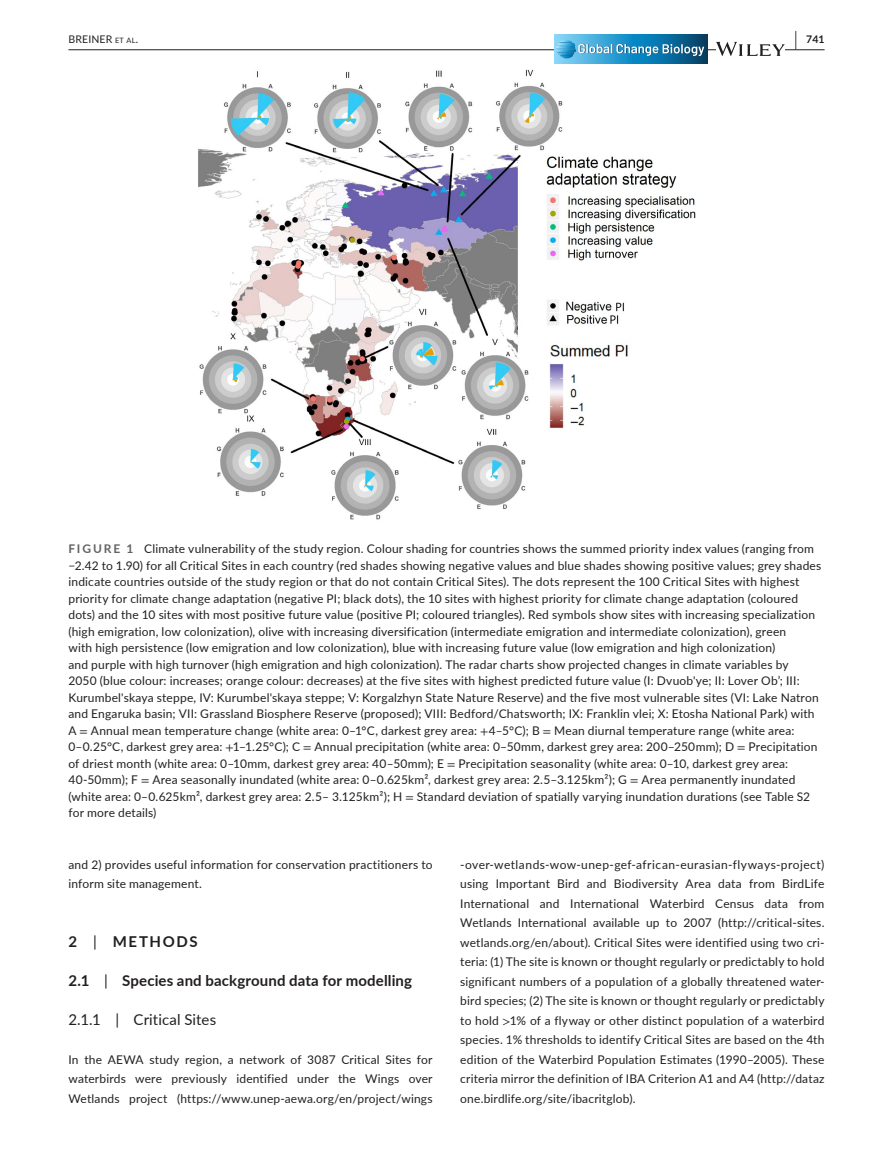
<style>
.page{position:relative;width:893px;height:1174px;background:#fff}
.page>*{position:absolute;margin:0;border:0;box-sizing:border-box;transform-origin:0 0}
.t1{font:700 15px "Lato";letter-spacing:.01em;color:#231f20}
.t2{font:15px "Lato";letter-spacing:.005em;color:#231f20}
.t3{font:700 15px "Lato";letter-spacing:.11em;color:#231f20}
.t4{font:12px/19.5px "Lato";letter-spacing:.015em;color:#231f20}
.t5{font:10.5px "Lato";letter-spacing:.015em;color:#231f20}
.t6{font:700 10.5px "Lato";color:#231f20}
.s1{font-size:7.35px}
.s2{font-size:19.5px}
.s3{font-weight:700;color:#636366}
.s4{font-family:"STIX"}
.s5{font-weight:400}
</style>
<div class="page">
<hr style="left:68px;top:49px;width:756px;height:1px;background:#231f20">
<svg style="left:554px;top:34px;width:154px;height:30px;background:#2b8bbb"></svg>
<svg style="left:556px;top:40px;width:149px;height:18px;background:#499ac2"></svg>
<svg style="left:716px;top:42px;width:69px;height:14px"></svg>
<img style="left:198px;top:69px;width:497px;height:451px">
<p class="t5" style="left:68px;top:31px;width:71px">BREINER <span class="s1">et al</span>.</p>
<p class="t6" style="left:795px;top:31px;width:31px"><span class="s2">|</span> 741</p>
<p class="t4" style="left:68px;top:540px;width:754px;line-height:16.5px"><span class="s3">FIGURE 1</span> Climate vulnerability of the study region. Colour shading for countries shows the summed priority index values (ranging from −2.42 to 1.90) for all Critical Sites in each country (red shades showing negative values and blue shades showing positive values; grey shades indicate countries outside of the study region or that do not contain Critical Sites). The dots represent the 100 Critical Sites with highest priority for climate change adaptation (negative PI; black dots), the 10 sites with highest priority for climate change adaptation (coloured dots) and the 10 sites with most positive future value (positive PI; coloured triangles). Red symbols show sites with increasing specialization (high emigration, low colonization), olive with increasing diversification (intermediate emigration and intermediate colonization), green<br>with high persistence (low emigration and low colonization), blue with increasing future value (low emigration and high colonization)<br>and purple with high turnover (high emigration and high colonization). The radar charts show projected changes in climate variables by<br>2050 (blue colour: increases; orange colour: decreases) at the five sites with highest predicted future value (I: Dvuob'ye; II: Lover Ob’; III:<br>Kurumbel'skaya steppe, IV: Kurumbel'skaya steppe; V: Korgalzhyn State Nature Reserve) and the five most vulnerable sites (VI: Lake Natron and Engaruka basin; VII: Grassland Biosphere Reserve (proposed); VIII: Bedford/Chatsworth; IX: Franklin vlei; X: Etosha National Park) with A <span class="s4">=</span> Annual mean temperature change (white area: 0–1°C, darkest grey area: <span class="s4">+</span>4–5°C); B <span class="s4">=</span> Mean diurnal temperature range (white area:<br>0–0.25°C, darkest grey area: <span class="s4">+</span>1–1.25°C); C <span class="s4">=</span> Annual precipitation (white area: 0–50mm, darkest grey area: 200–250mm); D <span class="s4">=</span> Precipitation of driest month (white area: 0–10mm, darkest grey area: 40–50mm); E <span class="s4">=</span> Precipitation seasonality (white area: 0–10, darkest grey area:<br>40-50mm); F <span class="s4">=</span> Area seasonally inundated (white area: 0–0.625km², darkest grey area: 2.5–3.125km²); G <span class="s4">=</span> Area permanently inundated (white area: 0–0.625km², darkest grey area: 2.5– 3.125km²); H <span class="s4">=</span> Standard deviation of spatially varying inundation durations (see Table S2</p>
<p class="t4" style="left:68px;top:854px;width:366px">and 2) provides useful information for conservation practitioners to inform site management.</p>
<p class="t3" style="left:68px;top:930px;width:131px">2 <span class="s5">|</span> METHODS</p>
<p class="t1" style="left:68px;top:969px;width:345px">2.1 <span class="s5">|</span> Species and background data for modelling</p>
<p class="t2" style="left:68px;top:1008px;width:149px">2.1.1 | Critical Sites</p>
<p class="t4" style="left:68px;top:1049px;width:366px;text-align:justify">In the AEWA study region, a network of 3087 Critical Sites for waterbirds were previously identified under the Wings over Wetlands project (https://www.unep-aewa.org/en/project/wings</p>
<p class="t4" style="left:460px;top:854px;width:366px;text-align:justify">-over-wetlands-wow-unep-gef-african-eurasian-flyways-project) using Important Bird and Biodiversity Area data from BirdLife International and International Waterbird Census data from Wetlands International available up to 2007 (http://critical-sites. wetlands.org/en/about). Critical Sites were identified using two cri&shy;teria: (1) The site is known or thought regularly or predictably to hold significant numbers of a population of a globally threatened water&shy;bird species; (2) The site is known or thought regularly or predictably to hold <span class="s4">&gt;</span>1% of a flyway or other distinct population of a waterbird species. 1% thresholds to identify Critical Sites are based on the 4th edition of the Waterbird Population Estimates (1990–2005). These criteria mirror the definition of IBA Criterion A1 and A4 (http://dataz one.birdlife.org/site/ibacritglob).</p>
</div>
